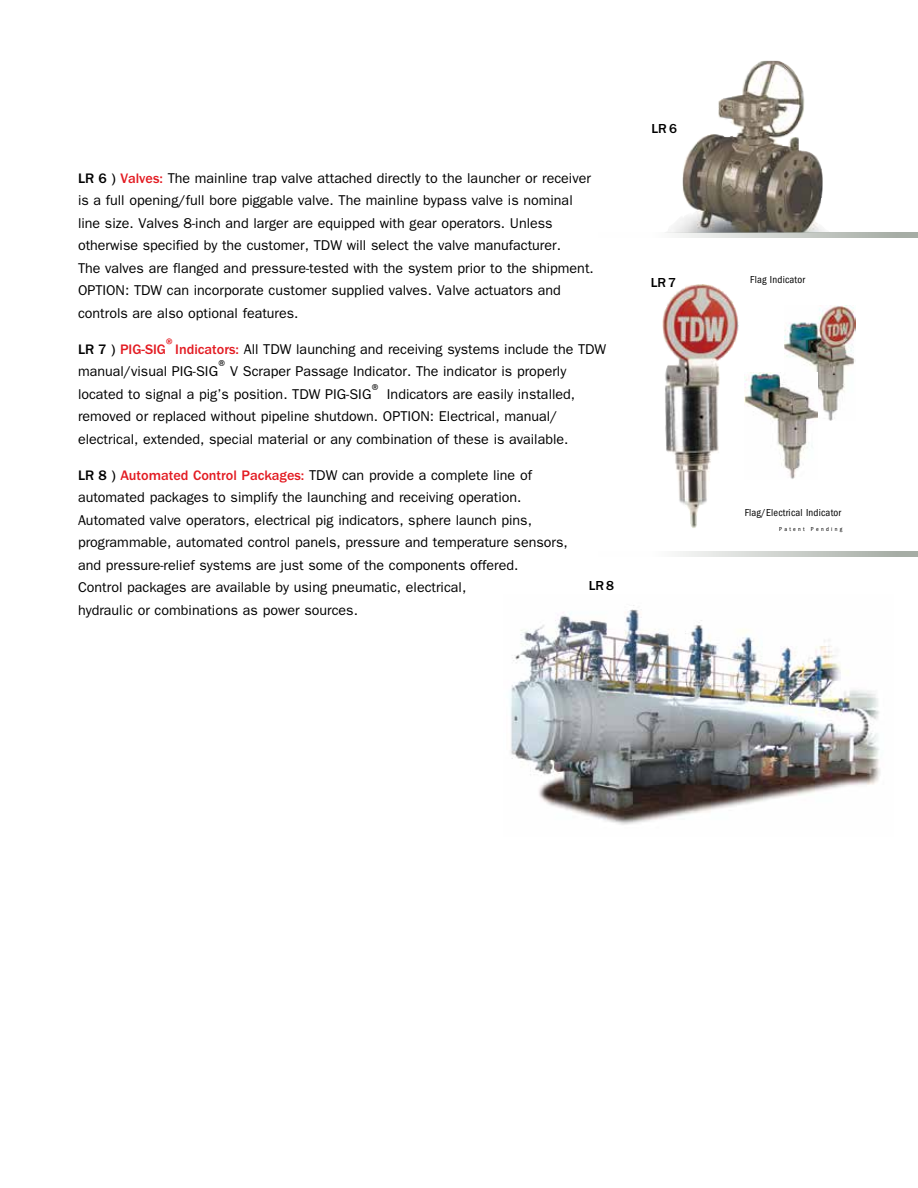
<style>
.page{position:relative;width:918px;height:1188px;background:#fff}
.page>*{position:absolute;margin:0;border:0;box-sizing:border-box;transform-origin:0 0}
.t1{font:14.25px/22.5px "ITC Franklin Gothic Std";color:#000}
.t2{font:500 13.5px "ITC Franklin Gothic Std";letter-spacing:.07em;color:#000}
.t3{font:condensed 10.5px "ITC Franklin Gothic Std";letter-spacing:.02em;color:#000}
.t4{font:condensed 6px "ITC Franklin Gothic Std";letter-spacing:.38em;color:#000}
.s1{font-weight:500}
.s2{font-weight:500;color:#e31b22}
</style>
<div class="page">
<img style="left:785px;top:306px;width:70px;height:114px">
<img style="left:510px;top:605px;width:370px;height:220px">
<img style="left:673px;top:61px;width:151px;height:171px">
<img style="left:744px;top:373px;width:73px;height:106px">
<img style="left:662px;top:284px;width:58px;height:244px">
<svg style="left:678px;top:551px;width:240px;height:6px"></svg>
<svg style="left:665px;top:232px;width:253px;height:6px"></svg>
<p class="t1" style="left:78px;top:167px;width:517px"><span class="s1">LR 6 )</span> <span class="s2">Valves:</span> The mainline trap valve attached directly to the launcher or receiver is a full opening/full bore piggable valve. The mainline bypass valve is nominal line size. Valves 8-inch and larger are equipped with gear operators. Unless otherwise specified by the customer, TDW will select the valve manufacturer.<br>The valves are flanged and pressure-tested with the system prior to the shipment.<br>OPTION: TDW can incorporate customer supplied valves. Valve actuators and controls are also optional features.</p>
<p class="t1" style="left:78px;top:338px;width:530px"><span class="s1">LR 7 )</span> <span class="s2">PIG-SIG</span><sup>®</sup> <span class="s2">Indicators:</span> All TDW launching and receiving systems include the TDW manual/visual PIG-SIG® V Scraper Passage Indicator. The indicator is properly located to signal a pig’s position. TDW PIG-SIG® Indicators are easily installed, removed or replaced without pipeline shutdown. OPTION: Electrical, manual/ electrical, extended, special material or any combination of these is available.</p>
<p class="t1" style="left:78px;top:464px;width:491px"><span class="s1">LR 8 )</span> <span class="s2">Automated Control Packages:</span> TDW can provide a complete line of automated packages to simplify the launching and receiving operation.<br>Automated valve operators, electrical pig indicators, sphere launch pins, programmable, automated control panels, pressure and temperature sensors, and pressure-relief systems are just some of the components offered.<br>Control packages are available by using pneumatic, electrical,<br>hydraulic or combinations as power sources.</p>
<p class="t2" style="left:589px;top:578px;width:27px">LR8</p>
<p class="t2" style="left:652px;top:121px;width:27px">LR6</p>
<p class="t2" style="left:651px;top:275px;width:27px">LR7</p>
<p class="t3" style="left:750px;top:273px;width:56px">Flag Indicator</p>
<p class="t3" style="left:745px;top:507px;width:98px">Flag/Electrical Indicator</p>
<p class="t4" style="left:779px;top:525px;width:65px">Patent Pending</p>
</div>
